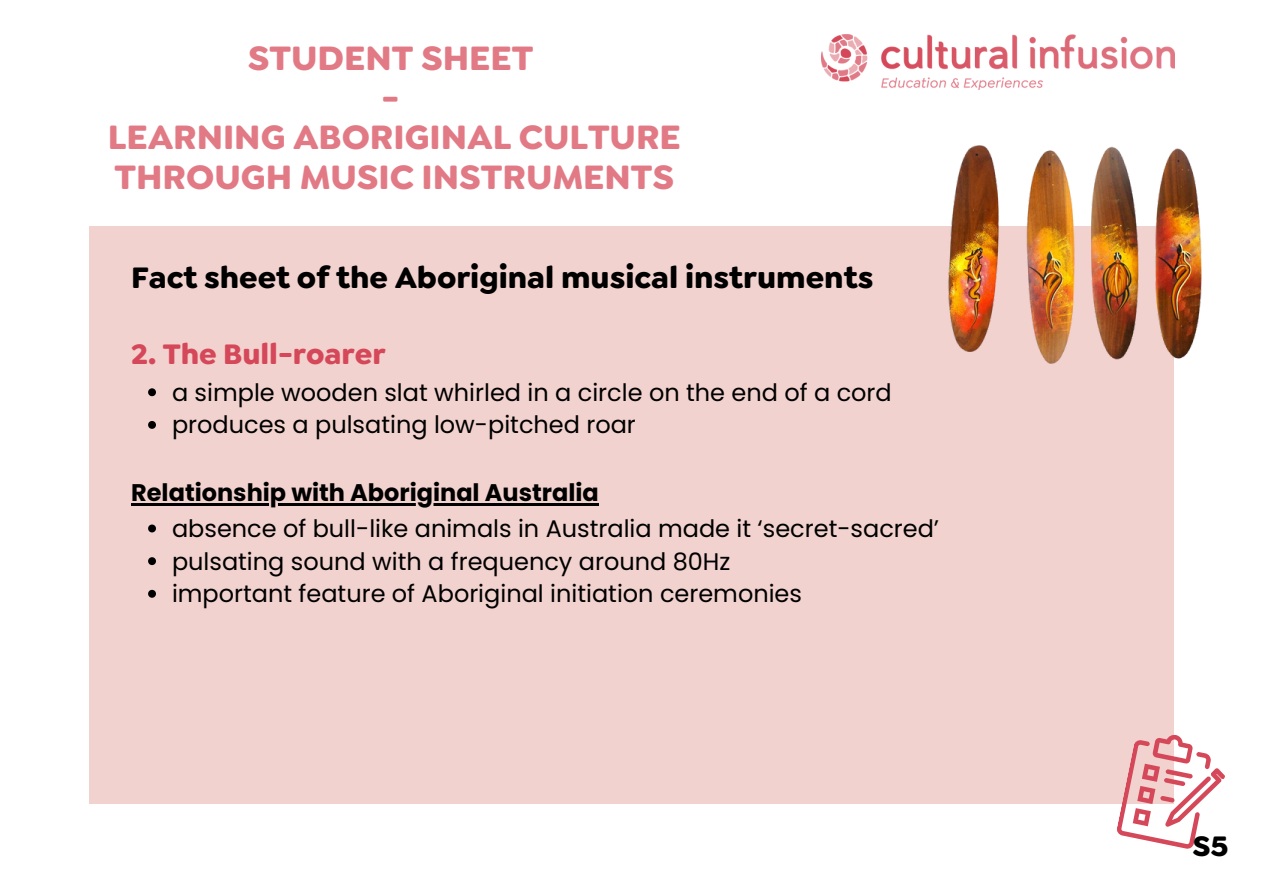
<style>
.page{position:relative;width:1263px;height:894px;background:#fff}
.page>*{position:absolute;margin:0;border:0;box-sizing:border-box;transform-origin:0 0}
.t1{font:700 36px/39.3px "Goldplay";color:#e27a86;text-align:center}
.t2{font:700 31.5px "Goldplay";color:#000}
.t3{font:700 30px "Goldplay";color:#d54859}
.t4{font:700 30px "Goldplay";color:#000}
.t5{font:24px "Poppins";color:#000}
.t6{font:700 24px "Poppins";color:#000}
</style>
<div class="page">
<div style="left:89px;top:226px;width:1085px;height:578px;background:#f2d2ce"></div>
<svg style="left:1117px;top:735px;width:108px;height:114px"></svg>
<img style="left:822px;top:34px;width:352px;height:56px">
<svg style="left:148px;top:388px;width:8px;height:8px"></svg>
<svg style="left:148px;top:421px;width:8px;height:7px"></svg>
<hr style="left:131px;top:503px;width:468px;height:2px;background:#000">
<svg style="left:148px;top:524px;width:8px;height:8px"></svg>
<svg style="left:148px;top:557px;width:8px;height:8px"></svg>
<svg style="left:148px;top:589px;width:8px;height:8px"></svg>
<img style="left:948px;top:145px;width:254px;height:219px">
<h1 class="t1" style="left:108px;top:38px;width:574px">STUDENT SHEET<br>-<br>LEARNING ABORIGINAL CULTURE<br>THROUGH MUSIC INSTRUMENTS</h1>
<p class="t2" style="left:131px;top:256px;width:744px">Fact sheet of the Aboriginal musical instruments</p>
<h3 class="t3" style="left:131px;top:333px;width:256px">2. The Bull-roarer</h3>
<p class="t5" style="left:172px;top:375px;width:721px">a simple wooden slat whirled in a circle on the end of a cord</p>
<p class="t5" style="left:172px;top:408px;width:465px">produces a pulsating low-pitched roar</p>
<h4 class="t6" style="left:131px;top:475px;width:469px">Relationship with Aboriginal Australia</h4>
<p class="t5" style="left:172px;top:511px;width:769px">absence of bull-like animals in Australia made it ‘secret-sacred’</p>
<p class="t5" style="left:172px;top:544px;width:560px">pulsating sound with a frequency around 80Hz</p>
<p class="t5" style="left:172px;top:577px;width:631px">important feature of Aboriginal initiation ceremonies</p>
<h3 class="t4" style="left:1192px;top:825px;width:38px">S5</h3>
</div>
